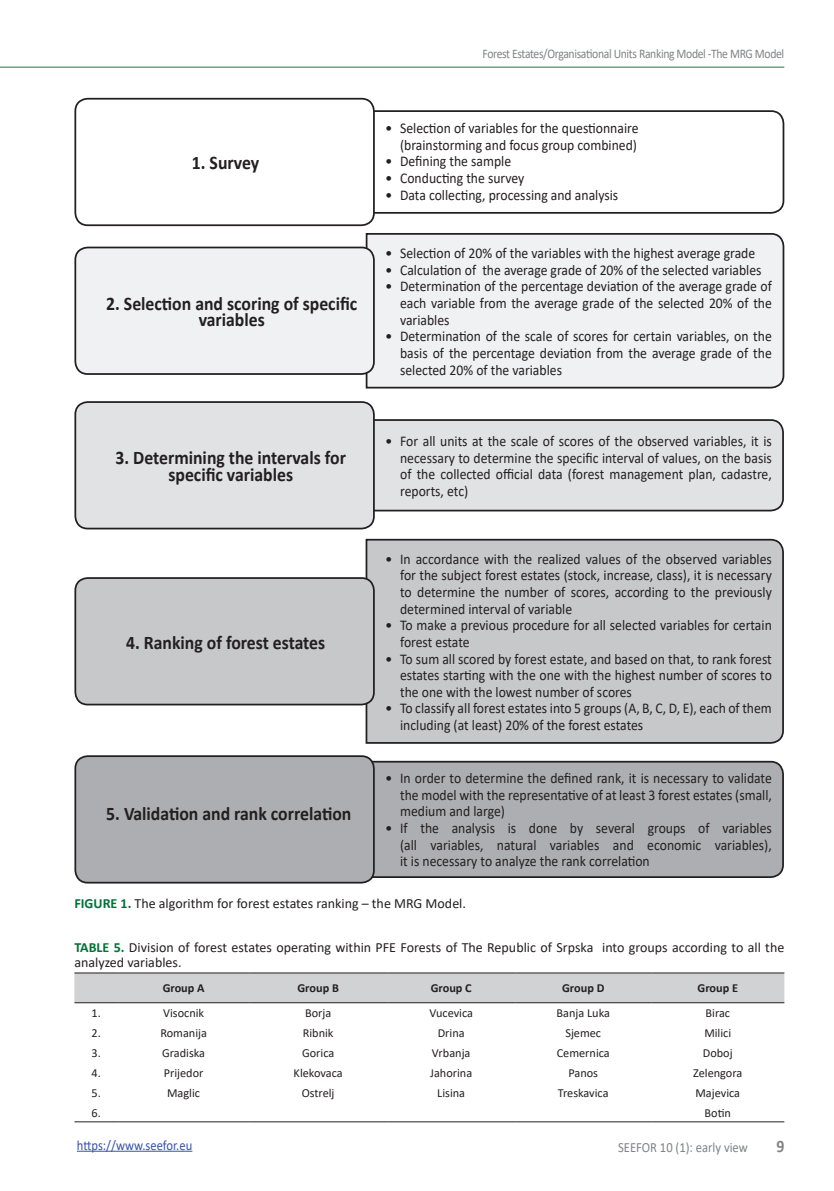
<style>
.page{position:relative;width:834px;height:1191px;background:#fff}
.page>*{position:absolute;margin:0;border:0;box-sizing:border-box;transform-origin:0 0}
.t1{font:700 19.25px/16.6px "Calibri";color:#231f20;text-align:center;scale:.92 1}
.t2{font:700 17.5px "Calibri";color:#808285;scale:.9 1}
.t3{font:14.88px/16.6px "Calibri";color:#231f20;text-align:justify}
.t4{font:14px/14.9px "Calibri";color:#231f20}
.t5{font:14px "Calibri";color:#3853a3;scale:.9 1}
.t6{font:14px "Calibri";color:#808285;scale:.9 1}
.t7{font:13.12px "Calibri";letter-spacing:-.03em;color:#808285;scale:.89 1}
.t8{font:12.25px "Calibri";color:#231f20}
.t9{font:700 12.25px "Calibri";color:#231f20}
.s1{font-weight:700;color:#007236}
</style>
<div class="page">
<hr style="left:0;top:67px;width:784px;height:1px;background:#4f9b70">
<hr style="left:77px;top:1150px;width:115px;height:1px;background:#3853a3">
<div style="left:370px;top:760px;width:414px;height:119px;background:#adaeb2"></div>
<div style="left:75px;top:756px;width:299px;height:126px;background:#adaeb2;border-radius:12px"></div>
<div style="left:74px;top:755px;width:301px;height:128px;border:2px solid #231f20;border-radius:12px"></div>
<div style="left:365px;top:538px;width:419px;height:206px;background:#c7c8ca"></div>
<div style="left:75px;top:578px;width:299px;height:126px;background:#c7c8ca;border-radius:12px"></div>
<div style="left:74px;top:577px;width:301px;height:128px;border:2px solid #231f20;border-radius:12px"></div>
<div style="left:375px;top:419px;width:409px;height:93px;background:#e1e2e4"></div>
<div style="left:75px;top:402px;width:299px;height:126px;background:#e1e2e4;border-radius:12px"></div>
<div style="left:74px;top:401px;width:301px;height:128px;border:2px solid #231f20;border-radius:12px"></div>
<div style="left:365px;top:233px;width:420px;height:156px;background:#f0f1f2"></div>
<div style="left:75px;top:247px;width:299px;height:127px;background:#f0f1f2;border-radius:12px"></div>
<div style="left:74px;top:247px;width:301px;height:128px;border:2px solid #231f20;border-radius:12px"></div>
<div style="left:261px;top:110px;width:523px;height:104px;border:2px solid #231f20;border-radius:12px"></div>
<div style="left:75px;top:99px;width:299px;height:126px;background:#fff;border-radius:12px"></div>
<div style="left:74px;top:98px;width:301px;height:128px;border:2px solid #231f20;border-radius:12px"></div>
<div style="left:74px;top:973px;width:710px;height:29px;background:#d1d2d4"></div>
<hr style="left:74px;top:1002px;width:44px;height:1px;background:#231f20">
<hr style="left:118px;top:1002px;width:131px;height:1px;background:#231f20">
<hr style="left:249px;top:1002px;width:138px;height:1px;background:#231f20">
<hr style="left:387px;top:1002px;width:128px;height:1px;background:#231f20">
<hr style="left:515px;top:1002px;width:136px;height:1px;background:#231f20">
<hr style="left:651px;top:1002px;width:133px;height:1px;background:#231f20">
<hr style="left:74px;top:1121px;width:44px;height:1px;background:#231f20">
<hr style="left:118px;top:1121px;width:131px;height:1px;background:#231f20">
<hr style="left:249px;top:1121px;width:138px;height:1px;background:#231f20">
<hr style="left:387px;top:1121px;width:128px;height:1px;background:#231f20">
<hr style="left:515px;top:1121px;width:136px;height:1px;background:#231f20">
<hr style="left:651px;top:1121px;width:133px;height:1px;background:#231f20">
<hr style="left:74px;top:972px;width:44px;height:1px;background:#231f20">
<hr style="left:118px;top:972px;width:131px;height:1px;background:#231f20">
<hr style="left:249px;top:972px;width:138px;height:1px;background:#231f20">
<hr style="left:387px;top:972px;width:128px;height:1px;background:#231f20">
<hr style="left:515px;top:972px;width:136px;height:1px;background:#231f20">
<hr style="left:651px;top:972px;width:133px;height:1px;background:#231f20">
<p class="t1" style="left:192px;top:154px;width:75px">1. Survey</p>
<p class="t1" style="left:106px;top:295px;width:274px">2. Selection and scoring of specific variables</p>
<p class="t1" style="left:115px;top:449px;width:252px">3. Determining the intervals for specific variables</p>
<p class="t1" style="left:126px;top:633px;width:218px">4. Ranking of forest estates</p>
<p class="t1" style="left:106px;top:805px;width:268px">5. Validation and rank correlation</p>
<p class="t7" style="left:482px;top:44px;width:340px">Forest Estates/Organisational Units Ranking Model -The MRG Model</p>
<p class="t3" style="left:385px;top:120px;width:255px;text-align:right">• Selection of variables for the questionnaire (brainstorming and focus group combined)</p>
<p class="t3" style="left:385px;top:153px;width:127px">• Defining the sample</p>
<p class="t3" style="left:385px;top:169px;width:141px">• Conducting the survey</p>
<p class="t3" style="left:385px;top:186px;width:234px">• Data collecting, processing and analysis</p>
<p class="t3" style="left:385px;top:244px;width:371px">• Selection of 20% of the variables with the highest average grade</p>
<p class="t3" style="left:385px;top:261px;width:378px">• Calculation of the average grade of 20% of the selected variables</p>
<p class="t3" style="left:400px;top:278px;width:373px;text-indent:-15px">• Determination of the percentage deviation of the average grade of each variable from the average grade of the selected 20% of the variables</p>
<p class="t3" style="left:400px;top:328px;width:373px;text-indent:-15px">• Determination of the scale of scores for certain variables, on the basis of the percentage deviation from the average grade of the selected 20% of the variables</p>
<p class="t3" style="left:400px;top:432px;width:373px;text-indent:-15px">• For all units at the scale of scores of the observed variables, it is necessary to determine the specific interval of values, on the basis of the collected official data (forest management plan, cadastre, reports, etc)</p>
<p class="t3" style="left:400px;top:550px;width:373px;text-indent:-15px">• In accordance with the realized values of the observed variables for the subject forest estates (stock, increase, class), it is necessary to determine the number of scores, according to the previously determined interval of variable</p>
<p class="t3" style="left:400px;top:616px;width:373px;text-indent:-15px">• To make a previous procedure for all selected variables for certain forest estate</p>
<p class="t3" style="left:400px;top:650px;width:373px;text-indent:-15px">• To sum all scored by forest estate, and based on that, to rank forest estates starting with the one with the highest number of scores to the one with the lowest number of scores</p>
<p class="t3" style="left:400px;top:700px;width:373px;text-indent:-15px">• To classify all forest estates into 5 groups (A, B, C, D, E), each of them including (at least) 20% of the forest estates</p>
<p class="t3" style="left:400px;top:769px;width:373px;text-indent:-15px">• In order to determine the defined rank, it is necessary to validate the model with the representative of at least 3 forest estates (small, medium and large)</p>
<p class="t3" style="left:400px;top:819px;width:373px;text-indent:-15px">• If the analysis is done by several groups of variables (all variables, natural variables and economic variables), it is necessary to analyze the rank correlation</p>
<p class="t4" style="left:74px;top:895px;width:393px"><span class="s1">FIGURE 1.</span> The algorithm for forest estates ranking – the MRG Model.</p>
<p class="t4" style="left:74px;top:939px;width:711px"><span class="s1">TABLE 5.</span> Division of forest estates operating within PFE Forests of The Republic of Srpska into groups according to all the analyzed variables.</p>
<p class="t9" style="left:163px;top:979px;width:43px">Group A</p>
<p class="t9" style="left:297px;top:979px;width:42px">Group B</p>
<p class="t9" style="left:430px;top:979px;width:42px">Group C</p>
<p class="t9" style="left:562px;top:979px;width:44px">Group D</p>
<p class="t9" style="left:697px;top:979px;width:42px">Group E</p>
<p class="t8" style="left:92px;top:1004px;width:11px">1.</p>
<p class="t8" style="left:163px;top:1004px;width:42px">Visocnik</p>
<p class="t8" style="left:305px;top:1004px;width:28px">Borja</p>
<p class="t8" style="left:429px;top:1004px;width:45px">Vucevica</p>
<p class="t8" style="left:556px;top:1004px;width:55px">Banja Luka</p>
<p class="t8" style="left:705px;top:1004px;width:26px">Birac</p>
<p class="t8" style="left:92px;top:1024px;width:11px">2.</p>
<p class="t8" style="left:160px;top:1024px;width:48px">Romanija</p>
<p class="t8" style="left:303px;top:1024px;width:32px">Ribnik</p>
<p class="t8" style="left:437px;top:1024px;width:28px">Drina</p>
<p class="t8" style="left:565px;top:1024px;width:37px">Sjemec</p>
<p class="t8" style="left:704px;top:1024px;width:28px">Milici</p>
<p class="t8" style="left:92px;top:1044px;width:11px">3.</p>
<p class="t8" style="left:162px;top:1044px;width:44px">Gradiska</p>
<p class="t8" style="left:302px;top:1044px;width:34px">Gorica</p>
<p class="t8" style="left:432px;top:1044px;width:40px">Vrbanja</p>
<p class="t8" style="left:556px;top:1044px;width:54px">Cemernica</p>
<p class="t8" style="left:702px;top:1044px;width:31px">Doboj</p>
<p class="t8" style="left:92px;top:1064px;width:11px">4.</p>
<p class="t8" style="left:164px;top:1064px;width:41px">Prijedor</p>
<p class="t8" style="left:293px;top:1064px;width:51px">Klekovaca</p>
<p class="t8" style="left:430px;top:1064px;width:44px">Jahorina</p>
<p class="t8" style="left:568px;top:1064px;width:31px">Panos</p>
<p class="t8" style="left:693px;top:1064px;width:51px">Zelengora</p>
<p class="t8" style="left:92px;top:1084px;width:11px">5.</p>
<p class="t8" style="left:167px;top:1084px;width:34px">Maglic</p>
<p class="t8" style="left:302px;top:1084px;width:34px">Ostrelj</p>
<p class="t8" style="left:437px;top:1084px;width:29px">Lisina</p>
<p class="t8" style="left:558px;top:1084px;width:52px">Treskavica</p>
<p class="t8" style="left:695px;top:1084px;width:46px">Majevica</p>
<p class="t8" style="left:92px;top:1104px;width:11px">6.</p>
<p class="t8" style="left:704px;top:1104px;width:28px">Botin</p>
<p class="t5" style="left:77px;top:1135px;width:130px">https://www.seefor.eu</p>
<p class="t6" style="left:618px;top:1137px;width:146px">SEEFOR 10 (1): early view</p>
<p class="t2" style="left:776px;top:1134px;width:10px">9</p>
</div>
